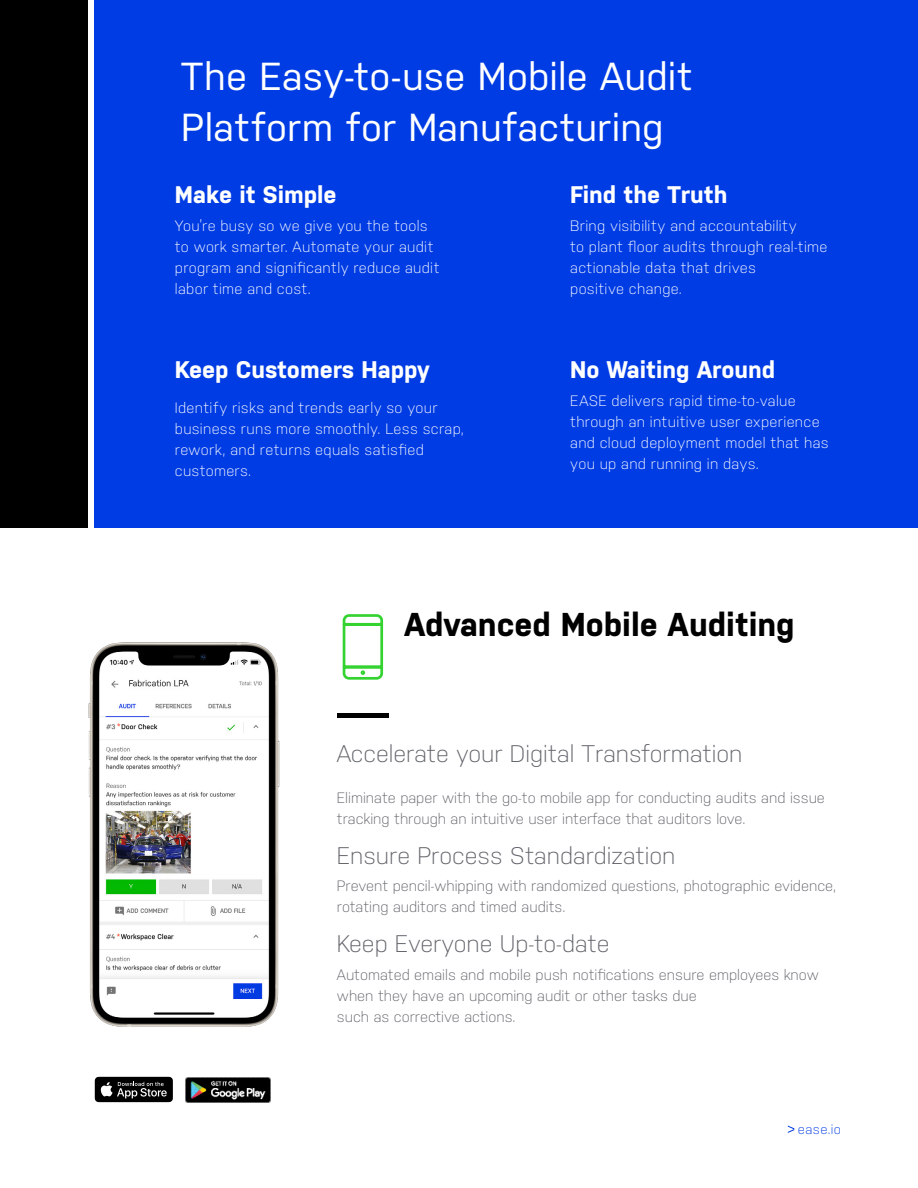
<style>
.page{position:relative;width:918px;height:1188px;background:#fff}
.page>*{position:absolute;margin:0;border:0;box-sizing:border-box;transform-origin:0 0}
.t1{font:39px/51px "Nudista";letter-spacing:.005em;color:#fff}
.t2{font:700 33px "Nudista";color:#000}
.t3{font:300 24px "Nudista";color:#61646a}
.t4{font:700 24px "Nudista";color:#fff}
.t5{font:300 15px/21px "Nudista";letter-spacing:.02em;color:#fff}
.t6{font:300 15px/21px "Nudista";color:#61646a}
.t7{font:300 13.5px "Nudista";letter-spacing:.025em;color:#003ce4}
</style>
<div class="page">
<div style="left:0;top:0;width:88px;height:528px;background:#000"></div>
<div style="left:94px;top:0;width:824px;height:528px;background:#003ce4"></div>
<svg style="left:788px;top:1126px;width:6px;height:7px"></svg>
<svg style="left:95px;top:1077px;width:78px;height:25px;background:#2b2b2b"></svg>
<img style="left:185px;top:1077px;width:85px;height:25px">
<img style="left:88px;top:642px;width:192px;height:385px">
<hr style="left:337px;top:714px;width:51px;height:4px;background:#000">
<svg style="left:342px;top:614px;width:42px;height:66px"></svg>
<h1 class="t1" style="left:181px;top:47px;width:513px">The Easy-to-use Mobile Audit<br>Platform for Manufacturing</h1>
<h3 class="t4" style="left:175px;top:177px;width:163px">Make it Simple</h3>
<p class="t5" style="left:175px;top:214px;width:266px">You’re busy so we give you the tools to work smarter. Automate your audit program and significantly reduce audit labor time and cost.</p>
<h3 class="t4" style="left:175px;top:352px;width:256px">Keep Customers Happy</h3>
<p class="t5" style="left:175px;top:396px;width:291px">Identify risks and trends early so your business runs more smoothly. Less scrap, rework, and returns equals satisfied customers.</p>
<h3 class="t4" style="left:570px;top:177px;width:159px">Find the Truth</h3>
<p class="t5" style="left:570px;top:214px;width:259px">Bring visibility and accountability<br>to plant floor audits through real-time actionable data that drives<br>positive change.</p>
<h3 class="t4" style="left:570px;top:352px;width:207px">No Waiting Around</h3>
<p class="t5" style="left:570px;top:389px;width:260px">EASE delivers rapid time-to-value through an intuitive user experience and cloud deployment model that has you up and running in days.</p>
<h2 class="t2" style="left:404px;top:600px;width:392px">Advanced Mobile Auditing</h2>
<h3 class="t3" style="left:337px;top:736px;width:407px">Accelerate your Digital Transformation</h3>
<p class="t6" style="left:337px;top:786px;width:489px">Eliminate paper with the go-to mobile app for conducting audits and issue tracking through an intuitive user interface that auditors love.</p>
<h3 class="t3" style="left:337px;top:838px;width:340px">Ensure Process Standardization</h3>
<p class="t6" style="left:337px;top:874px;width:501px">Prevent pencil-whipping with randomized questions, photographic evidence, rotating auditors and timed audits.</p>
<h3 class="t3" style="left:337px;top:927px;width:274px">Keep Everyone Up-to-date</h3>
<p class="t6" style="left:337px;top:963px;width:483px">Automated emails and mobile push notifications ensure employees know when they have an upcoming audit or other tasks due<br>such as corrective actions.</p>
<p class="t7" style="left:798px;top:1120px;width:44px">ease.io</p>
</div>
